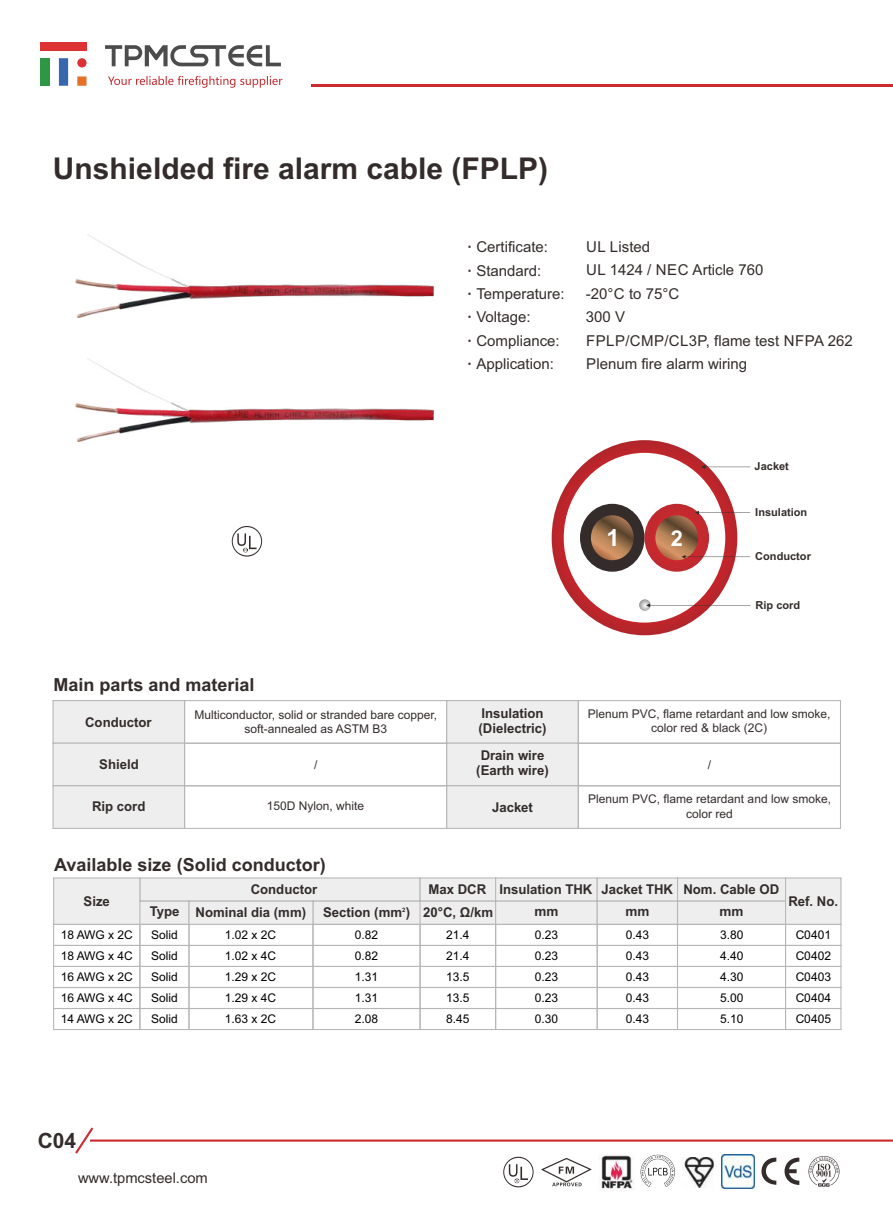
<style>
.page{position:relative;width:893px;height:1212px;background:#fff}
.page>*{position:absolute;margin:0;border:0;box-sizing:border-box;transform-origin:0 0}
.t1{font:700 30px "Arial";color:#332c2b}
.t2{font:700 23.55px "Arial";color:#fefefe}
.t3{font:700 21.75px "Arial";color:#fefefe}
.t4{font:700 21px "Arial";color:#332c2b}
.t5{font:700 18px "Arial";color:#332c2b}
.t6{font:15px/23.4px "Arial";color:#332c2b}
.t7{font:14.7px "Arial";color:#332c2b}
.t8{font:700 13.5px/15.1px "Arial";color:#332c2b}
.t9{font:12px/21px "Arial";color:#000;text-align:justify}
.t10{font:12px/14.7px "Arial";color:#332c2b;text-align:center}
.t11{font:700 10.95px "Arial";color:#332c2b}
.t12{font:700 6px "Arial";color:#332c2b}
.s1{font-weight:700}
</style>
<div class="page">
<svg style="left:552px;top:440px;width:199px;height:195px"></svg>
<hr style="left:90px;top:1139px;width:803px;height:2px;background:#cb2a2f">
<svg style="left:75px;top:1127px;width:20px;height:27px"></svg>
<svg style="left:761px;top:1157px;width:38px;height:28px"></svg>
<img style="left:600px;top:1154px;width:34px;height:36px">
<img style="left:683px;top:1157px;width:31px;height:30px">
<svg style="left:640px;top:1155px;width:35px;height:32px"></svg>
<img style="left:721px;top:1154px;width:34px;height:34px">
<svg style="left:541px;top:1158px;width:51px;height:28px"></svg>
<svg style="left:503px;top:1157px;width:31px;height:30px"></svg>
<svg style="left:808px;top:1156px;width:31px;height:31px"></svg>
<hr style="left:311px;top:85px;width:582px;height:2px;background:#cb2a2f">
<div style="left:41px;top:42px;width:46px;height:8px;background:#dc3234"></div>
<div style="left:59px;top:58px;width:9px;height:28px;background:#3767af"></div>
<div style="left:77px;top:76px;width:10px;height:10px;background:#e57129"></div>
<div style="left:41px;top:58px;width:9px;height:28px;background:#2e9744"></div>
<div style="left:77px;top:58px;width:10px;height:9px;background:#dc3234;border-radius:50%"></div>
<svg style="left:105px;top:45px;width:176px;height:21px"></svg>
<svg style="left:108px;top:76px;width:174px;height:12px"></svg>
<svg style="left:53px;top:700px;width:788px;height:129px"></svg>
<svg style="left:232px;top:526px;width:30px;height:30px"></svg>
<svg style="left:53px;top:877px;width:788px;height:153px"></svg>
<img style="left:76px;top:234px;width:358px;height:84px">
<img style="left:76px;top:358px;width:358px;height:84px">
<h1 class="t1" style="left:53px;top:157px;width:497px">Unshielded fire alarm cable (FPLP)</h1>
<p class="t6" style="left:467px;top:236px;width:99px"><span class="s1">·</span> Certificate:<br><span class="s1">·</span> Standard:<br><span class="s1">·</span> Temperature: <span class="s1">·</span> Voltage:<br><span class="s1">·</span> Compliance: <span class="s1">·</span> Application:</p>
<p class="t6" style="left:586px;top:236px;width:268px">UL Listed<br>UL 1424 / NEC Article 760<br>-20°C to 75°C<br>300 V<br>FPLP/CMP/CL3P, flame test NFPA 262<br>Plenum fire alarm wiring</p>
<h3 class="t5" style="left:53px;top:678px;width:203px">Main parts and material</h3>
<p class="t8" style="left:85px;top:716px;width:68px">Conductor</p>
<p class="t8" style="left:99px;top:758px;width:41px">Shield</p>
<p class="t8" style="left:92px;top:799px;width:55px">Rip cord</p>
<p class="t10" style="left:194px;top:710px;width:244px;line-height:13.4px">Multiconductor, solid or stranded bare copper, soft-annealed as ASTM B3</p>
<p class="t10" style="left:314px;top:758px;width:5px">/</p>
<p class="t10" style="left:267px;top:800px;width:99px">150D Nylon, white</p>
<p class="t8" style="left:478px;top:707px;width:70px">Insulation (Dielectric)</p>
<p class="t8" style="left:476px;top:749px;width:74px;text-align:center">Drain wire (Earth wire)</p>
<p class="t8" style="left:492px;top:801px;width:43px">Jacket</p>
<p class="t11" style="left:755px;top:462px;width:36px">Jacket</p>
<h2 class="t2" style="left:606px;top:529px;width:15px">1</h2>
<h3 class="t3" style="left:671px;top:530px;width:14px">2</h3>
<p class="t11" style="left:755px;top:508px;width:54px">Insulation</p>
<p class="t11" style="left:755px;top:552px;width:57px">Conductor</p>
<p class="t11" style="left:756px;top:601px;width:46px">Rip cord</p>
<p class="t10" style="left:588px;top:707px;width:244px">Plenum PVC, flame retardant and low smoke, color red &amp; black (2C)</p>
<p class="t10" style="left:708px;top:758px;width:5px">/</p>
<p class="t10" style="left:588px;top:793px;width:244px">Plenum PVC, flame retardant and low smoke, color red</p>
<h3 class="t5" style="left:54px;top:857px;width:273px">Available size (Solid conductor)</h3>
<p class="t8" style="left:84px;top:895px;width:28px">Size</p>
<p class="t8" style="left:251px;top:883px;width:68px">Conductor</p>
<p class="t8" style="left:150px;top:905px;width:31px">Type</p>
<p class="t9" style="left:151px;top:926px;width:28px">Solid Solid Solid Solid Solid</p>
<p class="t12" style="left:402px;top:907px;width:5px">2</p>
<p class="t8" style="left:323px;top:906px;width:89px">Section (mm )</p>
<p class="t8" style="left:196px;top:906px;width:112px">Nominal dia (mm)</p>
<p class="t9" style="left:225px;top:926px;width:53px">1.02 x 2C 1.02 x 4C 1.29 x 2C 1.29 x 4C 1.63 x 2C</p>
<p class="t9" style="left:355px;top:925px;width:25px">0.82<br>0.82<br>1.31<br>1.31<br>2.08</p>
<p class="t9" style="left:61px;top:926px;width:74px">18 AWG x 2C 18 AWG x 4C 16 AWG x 2C 16 AWG x 4C 14 AWG x 2C</p>
<p class="t8" style="left:428px;top:883px;width:59px">Max DCR</p>
<p class="t8" style="left:683px;top:883px;width:97px">Nom. Cable OD</p>
<p class="t8" style="left:423px;top:905px;width:72px">20°C, Ω/km</p>
<p class="t8" style="left:534px;top:880px;width:140px;line-height:21.9px;text-indent:-35px">Insulation THK Jacket THK mm</p>
<p class="t8" style="left:625px;top:905px;width:26px">mm</p>
<p class="t8" style="left:719px;top:905px;width:26px">mm</p>
<p class="t9" style="left:446px;top:926px;width:25px">21.4<br>21.4<br>13.5<br>13.5<br>8.45</p>
<p class="t9" style="left:535px;top:926px;width:25px">0.23<br>0.23<br>0.23<br>0.23<br>0.30</p>
<p class="t9" style="left:626px;top:926px;width:25px">0.43<br>0.43<br>0.43<br>0.43<br>0.43</p>
<p class="t9" style="left:720px;top:926px;width:25px">3.80<br>4.40<br>4.30<br>5.00<br>5.10</p>
<p class="t8" style="left:788px;top:895px;width:51px">Ref. No.</p>
<p class="t9" style="left:796px;top:926px;width:37px">C0401<br>C0402<br>C0403<br>C0404<br>C0405</p>
<h3 class="t4" style="left:38px;top:1133px;width:40px">C04</h3>
<p class="t7" style="left:78px;top:1172px;width:131px">www.tpmcsteel.com</p>
</div>
